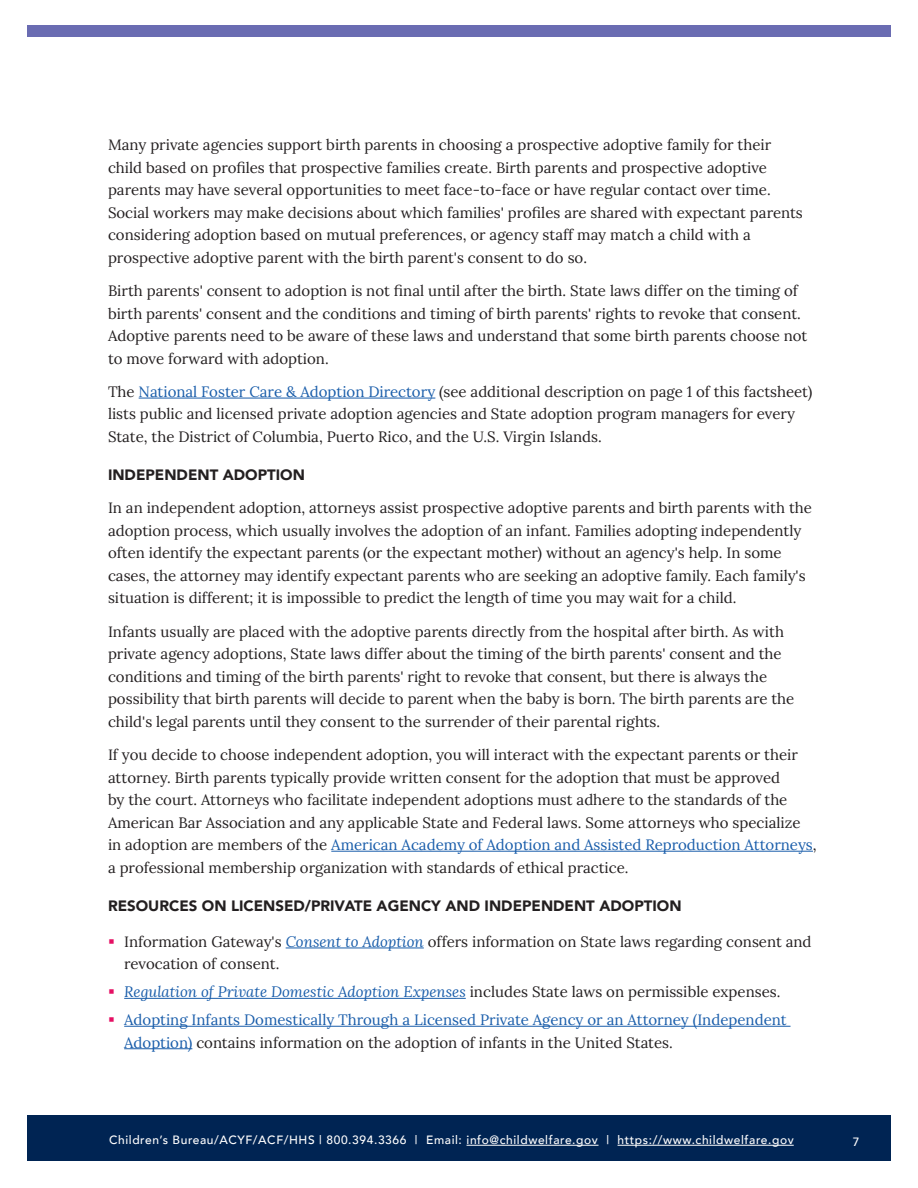
<style>
.page{position:relative;width:918px;height:1188px;background:#fff}
.page>*{position:absolute;margin:0;border:0;box-sizing:border-box;transform-origin:0 0}
.t1{font:15px/22.5px "Lora";color:#231f20}
.t2{font:15px/22.5px "Lora";color:#195daa}
.t3{font:italic 15px "Lora";color:#195daa}
.t4{font:900 15px "Avenir";color:#231f20}
.t5{font:500 12px "Avenir";letter-spacing:.05em;color:#fff}
.s1{color:#195daa}
.s2{font-style:italic;color:#195daa}
.s3{font-style:normal;color:#231f20}
.s4{color:#231f20}
</style>
<div class="page">
<div style="left:27px;top:1116px;width:864px;height:45px;background:#002453"></div>
<hr style="left:467px;top:1145px;width:132px;height:1px;background:#fff">
<hr style="left:618px;top:1145px;width:176px;height:1px;background:#fff">
<div style="left:27px;top:26px;width:864px;height:12px;background:#6a6cb2"></div>
<hr style="left:139px;top:398px;width:296px;height:1px;background:#195daa">
<hr style="left:331px;top:851px;width:482px;height:1px;background:#195daa">
<hr style="left:286px;top:948px;width:138px;height:1px;background:#195daa">
<hr style="left:124px;top:998px;width:342px;height:1px;background:#195daa">
<hr style="left:124px;top:1026px;width:667px;height:1px;background:#195daa">
<hr style="left:124px;top:1048px;width:68px;height:1px;background:#195daa">
<p class="t1" style="left:108px;top:133px;width:696px">Many private agencies support birth parents in choosing a prospective adoptive family for their child based on profiles that prospective families create. Birth parents and prospective adoptive parents may have several opportunities to meet face-to-face or have regular contact over time.<br>Social workers may make decisions about which families' profiles are shared with expectant parents considering adoption based on mutual preferences, or agency staff may match a child with a prospective adoptive parent with the birth parent's consent to do so.</p>
<p class="t1" style="left:108px;top:279px;width:701px">Birth parents' consent to adoption is not final until after the birth. State laws differ on the timing of birth parents' consent and the conditions and timing of birth parents' rights to revoke that consent.<br>Adoptive parents need to be aware of these laws and understand that some birth parents choose not to move forward with adoption.</p>
<p class="t1" style="left:108px;top:379px;width:706px">The <span class="s1">National Foster Care &amp; Adoption Directory</span> (see additional description on page 1 of this factsheet) lists public and licensed private adoption agencies and State adoption program managers for every<br>State, the District of Columbia, Puerto Rico, and the U.S. Virgin Islands.</p>
<h3 class="t4" style="left:108px;top:462px;width:198px">INDEPENDENT ADOPTION</h3>
<p class="t1" style="left:108px;top:496px;width:705px">In an independent adoption, attorneys assist prospective adoptive parents and birth parents with the adoption process, which usually involves the adoption of an infant. Families adopting independently often identify the expectant parents (or the expectant mother) without an agency's help. In some cases, the attorney may identify expectant parents who are seeking an adoptive family. Each family's situation is different; it is impossible to predict the length of time you may wait for a child.</p>
<p class="t1" style="left:108px;top:619px;width:688px">Infants usually are placed with the adoptive parents directly from the hospital after birth. As with private agency adoptions, State laws differ about the timing of the birth parents' consent and the conditions and timing of the birth parents' right to revoke that consent, but there is always the possibility that birth parents will decide to parent when the baby is born. The birth parents are the child's legal parents until they consent to the surrender of their parental rights.</p>
<p class="t1" style="left:108px;top:743px;width:710px">If you decide to choose independent adoption, you will interact with the expectant parents or their attorney. Birth parents typically provide written consent for the adoption that must be approved<br>by the court. Attorneys who facilitate independent adoptions must adhere to the standards of the American Bar Association and any applicable State and Federal laws. Some attorneys who specialize in adoption are members of the <span class="s1">American Academy of Adoption and Assisted Reproduction Attorneys</span>, a professional membership organization with standards of ethical practice.</p>
<h3 class="t4" style="left:108px;top:893px;width:575px">RESOURCES ON LICENSED/PRIVATE AGENCY AND INDEPENDENT ADOPTION</h3>
<p class="t1" style="left:124px;top:929px;width:689px">Information Gateway's <span class="s2">Consent to Adoption</span> offers information on State laws regarding consent and revocation of consent.</p>
<p class="t3" style="left:124px;top:982px;width:658px">Regulation of Private Domestic Adoption Expenses <span class="s3">includes State laws on permissible expenses.</span></p>
<p class="t2" style="left:124px;top:1008px;width:664px">Adopting Infants Domestically Through a Licensed Private Agency or an Attorney (Independent<br>Adoption) <span class="s4">contains information on the adoption of infants in the United States.</span></p>
<p class="t5" style="left:109px;top:1130px;width:686px">Children’s Bureau/ACYF/ACF/HHS | 800.394.3366 | Email: info@childwelfare.gov | https://www.childwelfare.gov</p>
<p class="t5" style="left:853px;top:1131px;width:8px">7</p>
</div>
